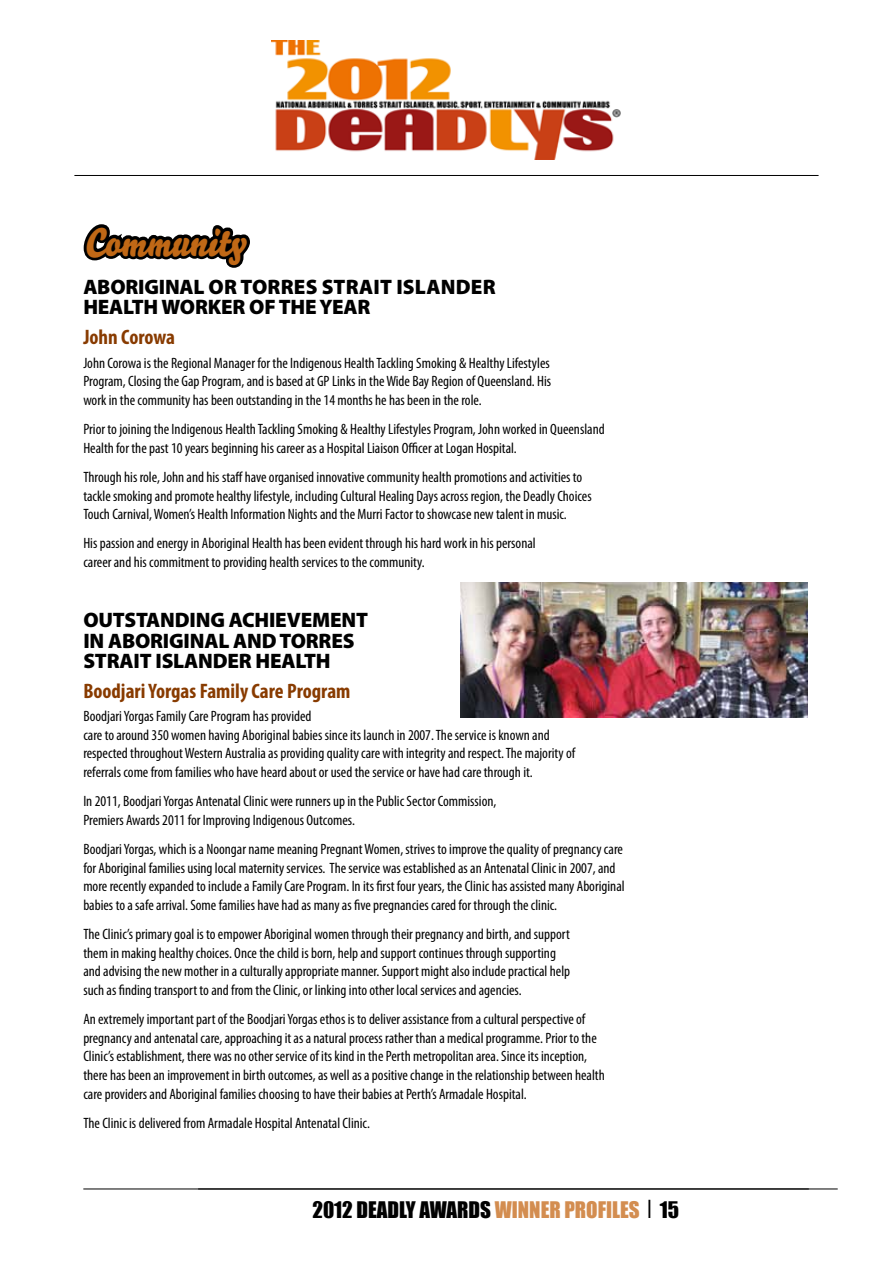
<style>
.page{position:relative;width:893px;height:1263px;background:#fff}
.page>*{position:absolute;margin:0;border:0;box-sizing:border-box;transform-origin:0 0}
.t1{font:39px "Bello Pro";color:#c06816}
.t2{font:900 21px/20.1px "Myriad Pro";letter-spacing:-.01em;color:#000}
.t3{font:700 condensed 21px "Myriad Pro";color:#883b00}
.t4{font:21px "Impact";color:#d38d50}
.t5{font:21px "Impact";color:#000}
.t6{font:condensed 15px/18.6px "Myriad Pro";color:#000}
.s1{font-family:"Myriad Pro";font-size:27px;color:#000}
.s2{color:#000}
</style>
<div class="page">
<hr style="left:74px;top:175px;width:745px;height:1px;background:#000">
<hr style="left:83px;top:1188px;width:755px;height:1px;background:#000">
<svg style="left:83px;top:224px;width:167px;height:44px"></svg>
<img style="left:272px;top:40px;width:349px;height:120px">
<img style="left:460px;top:583px;width:347px;height:134px">
<h1 class="t1" style="left:85px;top:215px;width:160px">Community</h1>
<h2 class="t2" style="left:83px;top:276px;width:183px">ABORIGINAL OR TORRES</h2>
<h2 class="t2" style="left:322px;top:276px;width:25px">STRAIT</h2>
<h2 class="t2" style="left:396px;top:276px;width:21px">ISLANDER</h2>
<h2 class="t2" style="left:83px;top:296px;width:289px">HEALTH WORKER OF THE YEAR</h2>
<h2 class="t3" style="left:83px;top:324px;width:93px">John Corowa</h2>
<p class="t6" style="left:83px;top:353px;width:469px;text-align:justify">John Corowa is the Regional Manager for the Indigenous Health Tackling Smoking &amp; Healthy Lifestyles Program, Closing the Gap Program, and is based at GP Links in the Wide Bay Region of Queensland. His work in the community has been outstanding in the 14 months he has been in the role.</p>
<p class="t6" style="left:83px;top:420px;width:523px">Prior to joining the Indigenous Health Tackling Smoking &amp; Healthy Lifestyles Program, John worked in Queensland<br>Health for the past 10 years beginning his career as a Hospital Liaison Officer at Logan Hospital.</p>
<p class="t6" style="left:83px;top:467px;width:510px">Through his role, John and his staff have organised innovative community health promotions and activities to tackle smoking and promote healthy lifestyle, including Cultural Healing Days across region, the Deadly Choices<br>Touch Carnival, Women’s Health Information Nights and the Murri Factor to showcase new talent in music.</p>
<p class="t6" style="left:83px;top:534px;width:454px">His passion and energy in Aboriginal Health has been evident through his hard work in his personal career and his commitment to providing health services to the community.</p>
<h2 class="t2" style="left:83px;top:609px;width:286px">OUTSTANDING ACHIEVEMENT<br>IN ABORIGINAL AND TORRES<br>STRAIT ISLANDER HEALTH</h2>
<h2 class="t3" style="left:83px;top:677px;width:269px">Boodjari Yorgas Family Care Program</h2>
<p class="t6" style="left:83px;top:707px;width:493px">Boodjari Yorgas Family Care Program has provided<br>care to around 350 women having Aboriginal babies since its launch in 2007. The service is known and respected throughout Western Australia as providing quality care with integrity and respect. The majority of referrals come from families who have heard about or used the service or have had care through it.</p>
<p class="t6" style="left:83px;top:792px;width:415px">In 2011, Boodjari Yorgas Antenatal Clinic were runners up in the Public Sector Commission,<br>Premiers Awards 2011 for Improving Indigenous Outcomes.</p>
<p class="t6" style="left:83px;top:839px;width:543px">Boodjari Yorgas, which is a Noongar name meaning Pregnant Women, strives to improve the quality of pregnancy care for Aboriginal families using local maternity services. The service was established as an Antenatal Clinic in 2007, and more recently expanded to include a Family Care Program. In its first four years, the Clinic has assisted many Aboriginal babies to a safe arrival. Some families have had as many as five pregnancies cared for through the clinic.</p>
<p class="t6" style="left:83px;top:924px;width:488px">The Clinic’s primary goal is to empower Aboriginal women through their pregnancy and birth, and support them in making healthy choices. Once the child is born, help and support continues through supporting and advising the new mother in a culturally appropriate manner. Support might also include practical help such as finding transport to and from the Clinic, or linking into other local services and agencies.</p>
<p class="t6" style="left:83px;top:1009px;width:523px">An extremely important part of the Boodjari Yorgas ethos is to deliver assistance from a cultural perspective of pregnancy and antenatal care, approaching it as a natural process rather than a medical programme. Prior to the Clinic’s establishment, there was no other service of its kind in the Perth metropolitan area. Since its inception, there has been an improvement in birth outcomes, as well as a positive change in the relationship between health care providers and Aboriginal families choosing to have their babies at Perth’s Armadale Hospital.</p>
<p class="t6" style="left:83px;top:1113px;width:288px">The Clinic is delivered from Armadale Hospital Antenatal Clinic.</p>
<h2 class="t5" style="left:312px;top:1193px;width:67px">2012 DEADLY</h2>
<h2 class="t5" style="left:419px;top:1193px;width:24px">AWARDS</h2>
<h2 class="t4" style="left:495px;top:1193px;width:186px">WINNER PROFILES <span class="s1">I</span> <span class="s2">15</span></h2>
</div>
